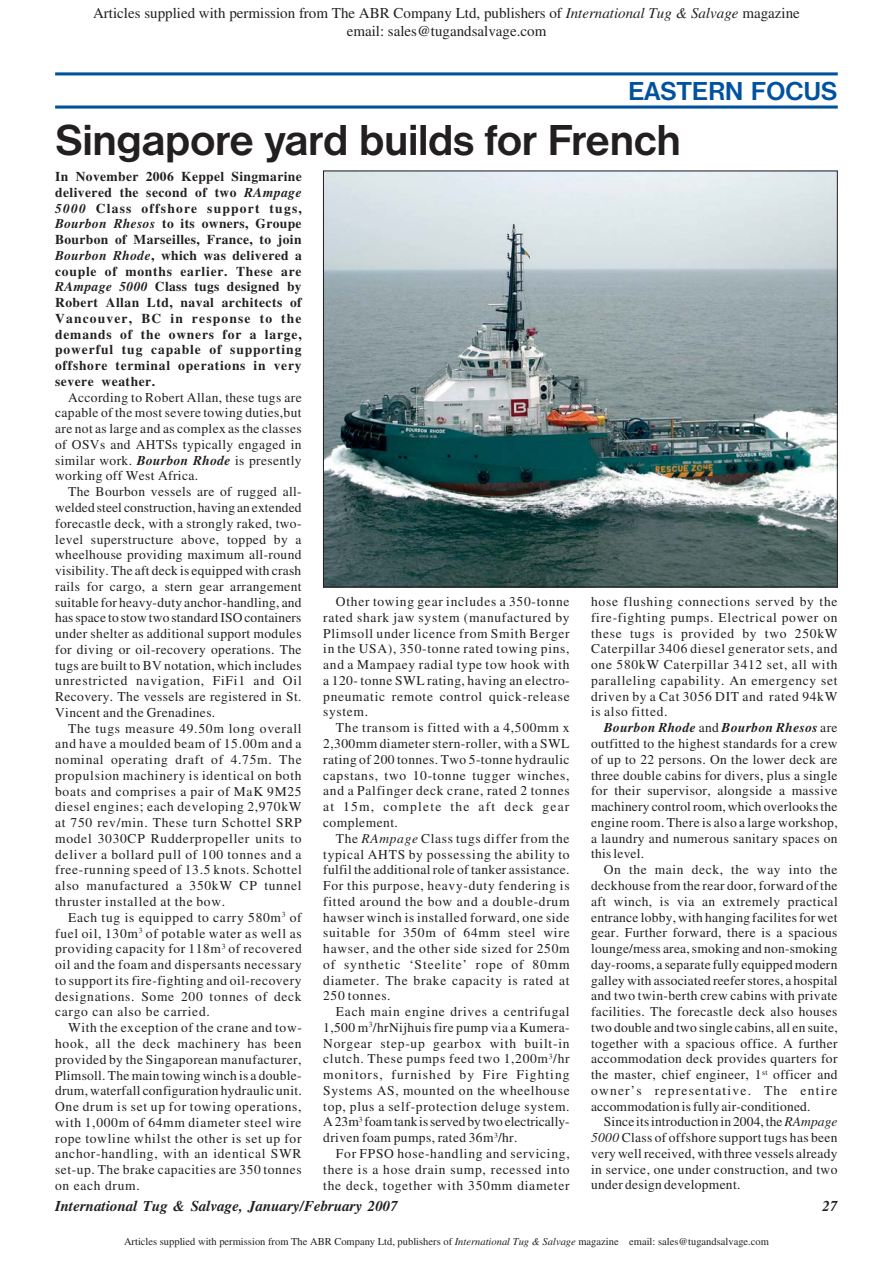
<style>
.page{position:relative;width:893px;height:1263px;background:#fff}
.page>*{position:absolute;margin:0;border:0;box-sizing:border-box;transform-origin:0 0}
.t1{font:700 45px "Nimbus San D";letter-spacing:-.025em;color:#231f20}
.t2{font:700 27px "Nimbus San D";letter-spacing:-.01em;color:#00529f}
.t3{font:15px/18px "Times";color:#231f20;text-align:center}
.t4{font:italic 700 15px "Times";color:#231f20}
.t5{font:13.5px/15.8px "Times";letter-spacing:.05em;color:#231f20;text-align:justify}
.t6{font:700 13.5px/15.8px "Times";letter-spacing:.055em;color:#231f20;text-align:justify}
.t7{font:10.5px "Times";color:#231f20}
.s1{font-style:italic}
.s2{font-weight:700;font-style:italic}
</style>
<div class="page">
<hr style="left:55px;top:72px;width:783px;height:3px;background:#00529f">
<hr style="left:55px;top:106px;width:783px;height:3px;background:#00529f">
<img style="left:325px;top:173px;width:511px;height:412px">
<p class="t3" style="left:93px;top:5px;width:708px">Articles supplied with permission from The ABR Company Ltd, publishers of <span class="s1">International Tug &amp; Salvage</span> magazine email: sales@tugandsalvage.com</p>
<h2 class="t2" style="left:628px;top:82px;width:211px">EASTERN FOCUS</h2>
<h1 class="t1" style="left:55px;top:125px;width:628px">Singapore yard builds for French</h1>
<p class="t6" style="left:55px;top:170px;width:248px">In November 2006 Keppel Singmarine delivered the second of two <span class="s1">RAmpage 5000</span> Class offshore support tugs, <span class="s1">Bourbon Rhesos</span> to its owners, Groupe Bourbon of Marseilles, France, to join <span class="s1">Bourbon Rhode</span>, which was delivered a couple of months earlier. These are <span class="s1">RAmpage 5000</span> Class tugs designed by Robert Allan Ltd, naval architects of Vancouver, BC in response to the demands of the owners for a large, powerful tug capable of supporting offshore terminal operations in very severe weather.</p>
<p class="t5" style="left:55px;top:391px;width:248px;text-indent:13px">According to Robert Allan, these tugs are capable of the most severe towing duties,but are not as large and as complex as the classes of OSVs and AHTSs typically engaged in similar work. <span class="s2">Bourbon Rhode</span> is presently working off West Africa.</p>
<p class="t5" style="left:55px;top:485px;width:248px;text-indent:13px">The Bourbon vessels are of rugged all&shy;welded steel construction, having an extended forecastle deck, with a strongly raked, two&shy;level superstructure above, topped by a wheelhouse providing maximum all-round visibility. The aft deck is equipped with crash rails for cargo, a stern gear arrangement suitable for heavy-duty anchor-handling, and has space to stow two standard ISO containers under shelter as additional support modules for diving or oil-recovery operations. The tugs are built to BV notation, which includes unrestricted navigation, FiFi1 and Oil Recovery. The vessels are registered in St.<br>Vincent and the Grenadines.</p>
<p class="t5" style="left:55px;top:722px;width:248px;text-indent:13px">The tugs measure 49.50m long overall and have a moulded beam of 15.00m and a nominal operating draft of 4.75m. The propulsion machinery is identical on both boats and comprises a pair of MaK 9M25 diesel engines; each developing 2,970kW at 750 rev/min. These turn Schottel SRP model 3030CP Rudderpropeller units to deliver a bollard pull of 100 tonnes and a free-running speed of 13.5 knots. Schottel also manufactured a 350kW CP tunnel thruster installed at the bow.</p>
<p class="t5" style="left:55px;top:911px;width:248px;text-indent:13px">Each tug is equipped to carry 580m<sup>3</sup> of fuel oil, 130m<sup>3</sup> of potable water as well as providing capacity for 118m<sup>3</sup> of recovered oil and the foam and dispersants necessary to support its fire-fighting and oil-recovery designations. Some 200 tonnes of deck cargo can also be carried.</p>
<p class="t5" style="left:55px;top:1021px;width:248px;text-indent:13px">With the exception of the crane and tow&shy;hook, all the deck machinery has been provided by the Singaporean manufacturer, Plimsoll. The main towing winch is a double&shy;drum, waterfall configuration hydraulic unit.<br>One drum is set up for towing operations, with 1,000m of 64mm diameter steel wire rope towline whilst the other is set up for anchor-handling, with an identical SWR set-up. The brake capacities are 350 tonnes on each drum.</p>
<p class="t5" style="left:323px;top:595px;width:248px;text-indent:13px">Other towing gear includes a 350-tonne rated shark jaw system (manufactured by Plimsoll under licence from Smith Berger in the USA), 350-tonne rated towing pins, and a Mampaey radial type tow hook with a 120- tonne SWL rating, having an electro&shy;pneumatic remote control quick-release system.</p>
<p class="t5" style="left:323px;top:721px;width:248px;text-indent:13px">The transom is fitted with a 4,500mm x 2,300mm diameter stern-roller, with a SWL rating of 200 tonnes. Two 5-tonne hydraulic capstans, two 10-tonne tugger winches, and a Palfinger deck crane, rated 2 tonnes at 15m, complete the aft deck gear complement.</p>
<p class="t5" style="left:323px;top:832px;width:248px;text-indent:13px">The <span class="s1">RAmpage</span> Class tugs differ from the typical AHTS by possessing the ability to fulfil the additional role of tanker assistance.<br>For this purpose, heavy-duty fendering is fitted around the bow and a double-drum hawser winch is installed forward, one side suitable for 350m of 64mm steel wire hawser, and the other side sized for 250m of synthetic ‘Steelite’ rope of 80mm diameter. The brake capacity is rated at 250 tonnes.</p>
<p class="t5" style="left:323px;top:1005px;width:248px;text-indent:13px">Each main engine drives a centrifugal 1,500 m<sup>3</sup>/hrNijhuis fire pump via a Kumera-Norgear step-up gearbox with built-in clutch. These pumps feed two 1,200m<sup>3</sup>/hr monitors, furnished by Fire Fighting Systems AS, mounted on the wheelhouse top, plus a self-protection deluge system.<br>A 23m<sup>3</sup> foam tank is served by two electrically&shy;driven foam pumps, rated 36m<sup>3</sup>/hr.</p>
<p class="t5" style="left:323px;top:1147px;width:248px;text-indent:13px">For FPSO hose-handling and servicing, there is a hose drain sump, recessed into the deck, together with 350mm diameter</p>
<p class="t5" style="left:591px;top:595px;width:248px">hose flushing connections served by the fire-fighting pumps. Electrical power on these tugs is provided by two 250kW Caterpillar 3406 diesel generator sets, and one 580kW Caterpillar 3412 set, all with paralleling capability. An emergency set driven by a Cat 3056 DIT and rated 94kW is also fitted.</p>
<p class="t5" style="left:591px;top:721px;width:248px;text-indent:13px"><span class="s2">Bourbon Rhode</span> and <span class="s2">Bourbon Rhesos</span> are outfitted to the highest standards for a crew of up to 22 persons. On the lower deck are three double cabins for divers, plus a single for their supervisor, alongside a massive machinery control room, which overlooks the engine room. There is also a large workshop, a laundry and numerous sanitary spaces on this level.</p>
<p class="t5" style="left:591px;top:863px;width:248px;text-indent:13px">On the main deck, the way into the deckhouse from the rear door, forward of the aft winch, is via an extremely practical entrance lobby, with hanging facilites for wet gear. Further forward, there is a spacious lounge/mess area, smoking and non-smoking day-rooms, a separate fully equipped modern galley with associated reefer stores, a hospital and two twin-berth crew cabins with private facilities. The forecastle deck also houses two double and two single cabins, all en suite, together with a spacious office. A further accommodation deck provides quarters for the master, chief engineer, 1<sup>st</sup> officer and owner’s representative. The entire accommodation is fully air-conditioned.</p>
<p class="t5" style="left:591px;top:1115px;width:248px;text-indent:13px">Since its introduction in 2004, the <span class="s1">RAmpage 5000</span> Class of offshore support tugs has been very well received, with three vessels already in service, one under construction, and two under design development.</p>
<p class="t4" style="left:55px;top:1201px;width:344px">International Tug &amp; Salvage, January/February 2007</p>
<p class="t4" style="left:822px;top:1201px;width:17px">27</p>
<p class="t7" style="left:124px;top:1237px;width:646px">Articles supplied with permission from The ABR Company Ltd, publishers of <span class="s1">International Tug &amp; Salvage</span> magazine email: sales@tugandsalvage.com</p>
</div>
